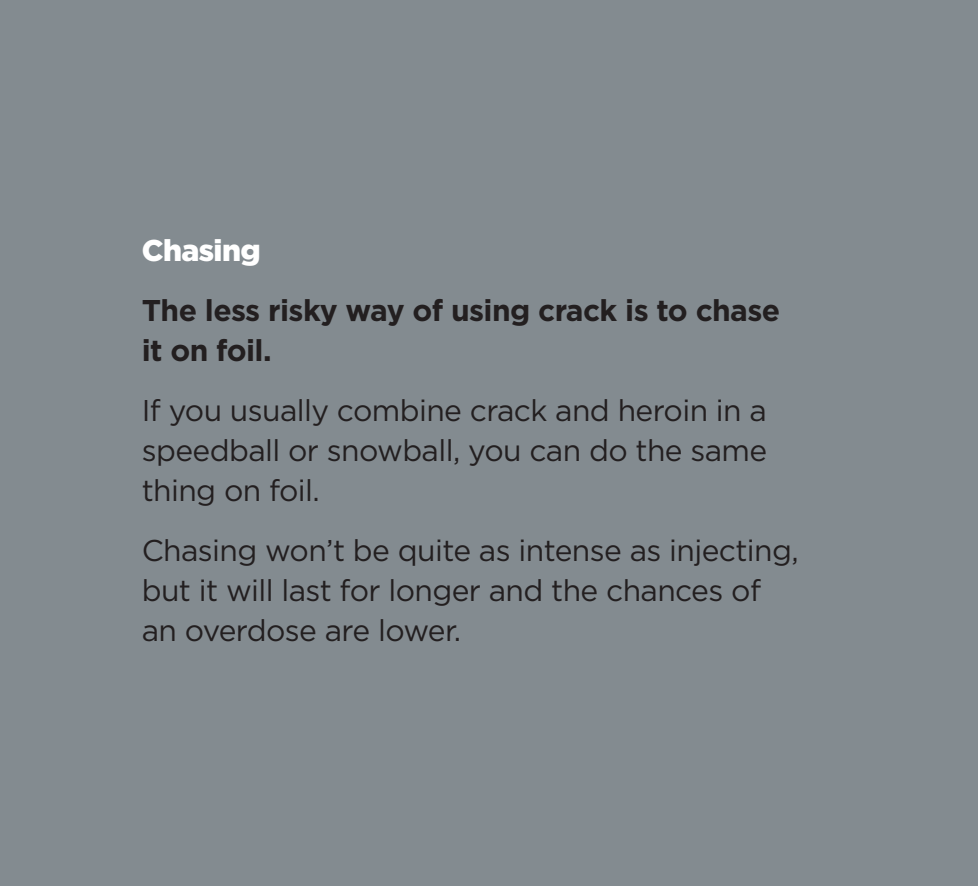
<style>
.page{position:relative;width:978px;height:886px;background:#838b90}
.page>*{position:absolute;margin:0;border:0;box-sizing:border-box;transform-origin:0 0}
.t1{font:30px/40px "Gotham";letter-spacing:-.02em;color:#231f20;text-align:justify}
.t2{font:700 30px/40px "Gotham";letter-spacing:-.02em;color:#231f20}
.t3{font:900 30px "Gotham";letter-spacing:-.02em;color:#fff}
</style>
<div class="page">
<p class="t3" style="left:142px;top:239px;width:121px">Chasing</p>
<p class="t2" style="left:142px;top:292px;width:640px">The less risky way of using crack is to chase it on foil.</p>
<p class="t1" style="left:142px;top:392px;width:627px">If you usually combine crack and heroin in a speedball or snowball, you can do the same thing on foil.</p>
<p class="t1" style="left:142px;top:532px;width:658px;text-align:left">Chasing won’t be quite as intense as injecting, but it will last for longer and the chances of an overdose are lower.</p>
</div>
